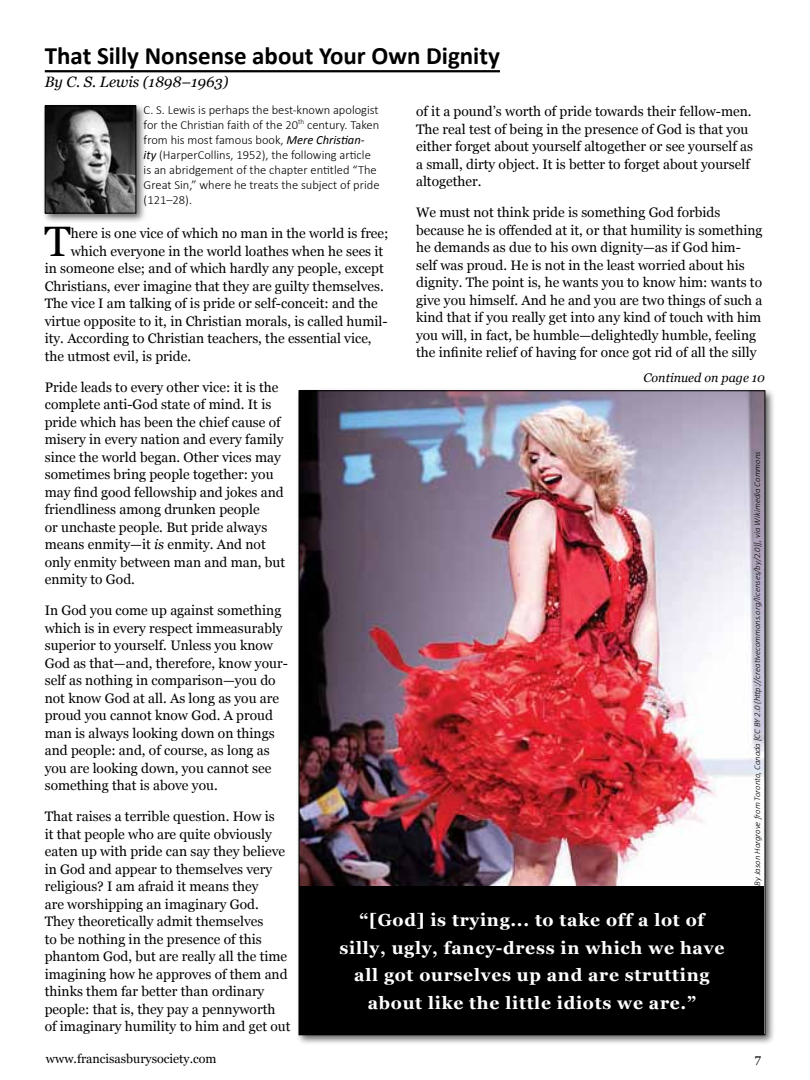
<style>
.page{position:relative;width:810px;height:1080px;background:#fff}
.page>*{position:absolute;margin:0;border:0;box-sizing:border-box;transform-origin:0 0}
.t1{font:42.5px "Georgia";color:#000}
.t2{font:700 25px "Calibri";color:#000}
.t3{font:700 17.5px/27.5px "Georgia";letter-spacing:.04em;color:#fff;text-align:center}
.t4{font:italic 15px "Georgia";color:#000}
.t5{font:13.75px/17.5px "Georgia";color:#000}
.t6{font:300 12.5px/15px "Calibri";color:#000}
.t7{font:12.5px "Georgia";color:#000}
.t8{font:italic 12.5px "Georgia";color:#000}
.t9{font:italic 300 8.75px "Calibri";color:#000}
.s1{font-weight:400;font-style:italic}
.s2{font-style:italic}
</style>
<div class="page">
<hr style="left:45px;top:70px;width:455px;height:2px;background:#000">
<div style="left:42px;top:103px;width:105px;height:121px;background:#000;opacity:.6"></div>
<img style="left:47px;top:108px;width:87px;height:103px">
<div style="left:45px;top:106px;width:91px;height:107px;border:1px solid #000"></div>
<div style="left:296px;top:388px;width:480px;height:657px;background:#000;opacity:.6"></div>
<img style="left:301px;top:393px;width:462px;height:493px">
<div style="left:300px;top:886px;width:464px;height:149px;background:#000"></div>
<h2 class="t2" style="left:45px;top:40px;width:457px">That Silly Nonsense about Your Own Dignity</h2>
<p class="t4" style="left:45px;top:74px;width:185px">By C. S. Lewis (1898–1963)</p>
<p class="t6" style="left:144px;top:102px;width:237px">C. S. Lewis is perhaps the best-known apologist for the Christian faith of the 20<sup>th</sup> century. Taken from his most famous book, <span class="s1">Mere Christian&shy;ity</span> (HarperCollins, 1952), the following article is an abridgement of the chapter entitled “The Great Sin,” where he treats the subject of pride (121–28).</p>
<h1 class="t1" style="left:44px;top:217px;width:28px">T</h1>
<p class="t5" style="left:71px;top:224px;width:319px">here is one vice of which no man in the world is free;</p>
<p class="t5" style="left:416px;top:103px;width:339px">of it a pound’s worth of pride towards their fellow-men.<br>The real test of being in the presence of God is that you either forget about yourself altogether or see yourself as a small, dirty object. It is better to forget about yourself altogether.</p>
<p class="t5" style="left:416px;top:204px;width:348px">We must not think pride is something God forbids because he is offended at it, or that humility is something he demands as due to his own dignity—as if God him&shy;self was proud. He is not in the least worried about his dignity. The point is, he wants you to know him: wants to give you himself. And he and you are two things of such a kind that if you really get into any kind of touch with him you will, in fact, be humble—delightedly humble, feeling the infinite relief of having for once got rid of all the silly</p>
<p class="t8" style="left:644px;top:370px;width:123px">Continued on page 10</p>
<p class="t5" style="left:71px;top:242px;width:314px">which everyone in the world loathes when he sees it</p>
<p class="t5" style="left:45px;top:259px;width:341px">in someone else; and of which hardly any people, except</p>
<p class="t5" style="left:45px;top:277px;width:341px">Christians, ever imagine that they are guilty themselves.</p>
<p class="t5" style="left:45px;top:294px;width:335px">The vice I am talking of is pride or self-conceit: and the</p>
<p class="t5" style="left:45px;top:312px;width:344px">virtue opposite to it, in Christian morals, is called humil-</p>
<p class="t5" style="left:45px;top:329px;width:328px">ity. According to Christian teachers, the essential vice,</p>
<p class="t5" style="left:45px;top:347px;width:148px">the utmost evil, is pride.</p>
<p class="t5" style="left:45px;top:378px;width:242px">Pride leads to every other vice: it is the complete anti-God state of mind. It is pride which has been the chief cause of misery in every nation and every family since the world began. Other vices may sometimes bring people together: you may find good fellowship and jokes and friendliness among drunken people<br>or unchaste people. But pride always means enmity—it <span class="s2">is</span> enmity. And not only enmity between man and man, but enmity to God.</p>
<p class="t5" style="left:45px;top:602px;width:245px">In God you come up against something which is in every respect immeasurably superior to yourself. Unless you know God as that—and, therefore, know your&shy;self as nothing in comparison—you do not know God at all. As long as you are proud you cannot know God. A proud man is always looking down on things and people: and, of course, as long as you are looking down, you cannot see something that is above you.</p>
<p class="t5" style="left:45px;top:808px;width:247px">That raises a terrible question. How is<br>it that people who are quite obviously eaten up with pride can say they believe in God and appear to themselves very religious? I am afraid it means they<br>are worshipping an imaginary God.<br>They theoretically admit themselves<br>to be nothing in the presence of this phantom God, but are really all the time imagining how he approves of them and thinks them far better than ordinary people: that is, they pay a pennyworth of imaginary humility to him and get out</p>
<p class="t9" style="left:752px;top:886px;width:436px;rotate:-90deg">By Jason Hargrove from Toronto, Canada [CC BY 2.0 (http://creativecommons.org/licenses/by/2.0)], via Wikimedia Commons</p>
<p class="t3" style="left:340px;top:906px;width:386px">“[God] is trying... to take off a lot of silly, ugly, fancy-dress in which we have all got ourselves up and are strutting about like the little idiots we are.”</p>
<p class="t7" style="left:46px;top:1051px;width:172px">www.francisasburysociety.com</p>
<p class="t7" style="left:755px;top:1051px;width:8px">7</p>
</div>
